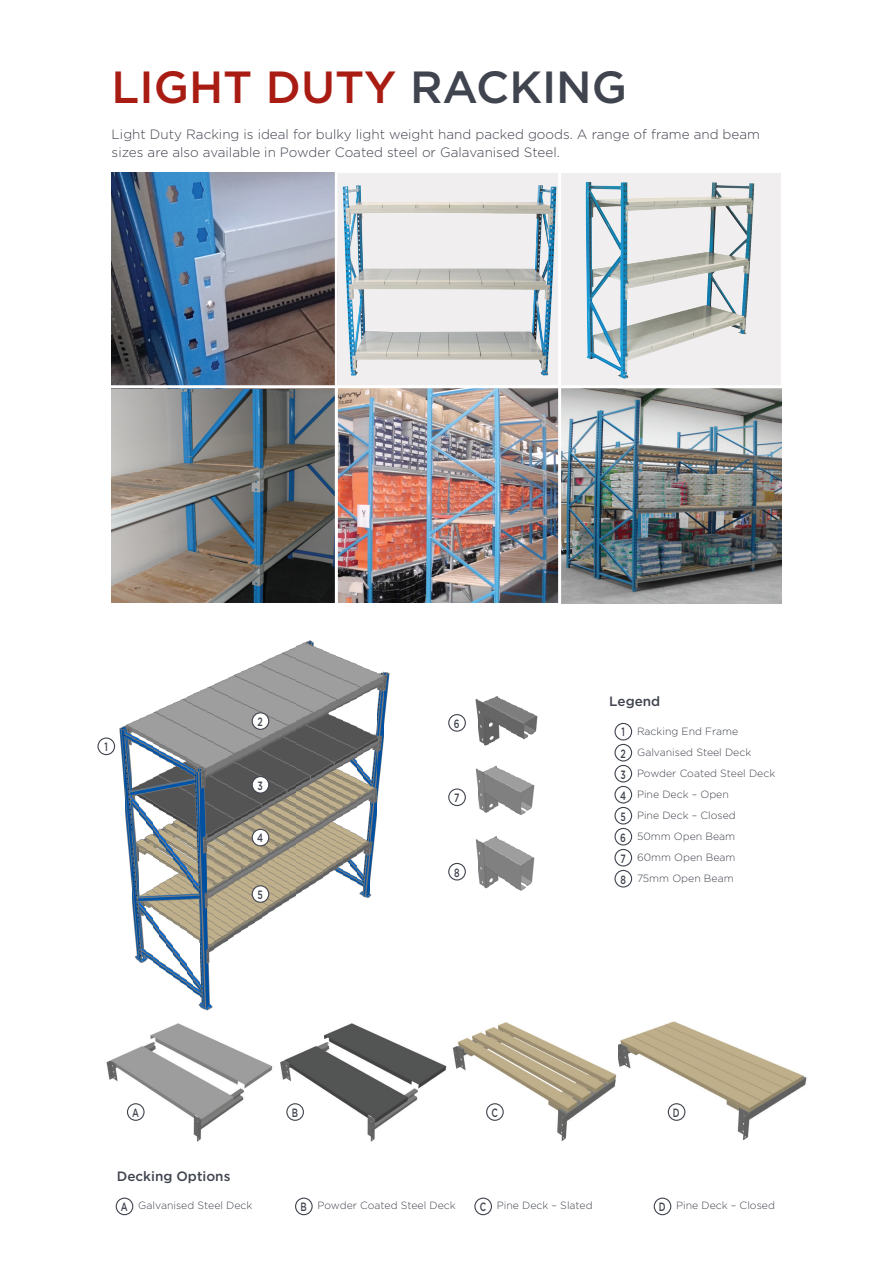
<style>
.page{position:relative;width:893px;height:1263px;background:#fff}
.page>*{position:absolute;margin:0;border:0;box-sizing:border-box;transform-origin:0 0}
.t1{font:500 45px "Gotham";color:#a91c13}
.t2{font:300 13.5px/18px "Gotham";color:#40444e}
.t3{font:500 13.5px "Gotham";color:#40444e}
.t4{font:500 12px "Gotham";color:#40444e;scale:.73 1}
.t5{font:300 10.5px "Gotham";color:#40444e}
.s1{color:#40444e}
</style>
<div class="page">
<img style="left:475px;top:766px;width:60px;height:125px">
<img style="left:449px;top:696px;width:89px;height:50px">
<div style="left:338px;top:173px;width:223px;height:215px;background:#f0eeef"></div>
<img style="left:342px;top:185px;width:214px;height:191px">
<div style="left:560px;top:173px;width:221px;height:215px;background:#f0eeef"></div>
<img style="left:586px;top:182px;width:168px;height:197px">
<img style="left:561px;top:388px;width:220px;height:216px">
<img style="left:338px;top:388px;width:220px;height:214px">
<img style="left:112px;top:388px;width:223px;height:214px">
<img style="left:112px;top:173px;width:223px;height:212px">
<div style="left:614px;top:723px;width:18px;height:17px;border:1px solid #40444e;border-radius:50%"></div>
<div style="left:614px;top:744px;width:18px;height:17px;border:1px solid #40444e;border-radius:50%"></div>
<div style="left:614px;top:765px;width:18px;height:17px;border:1px solid #40444e;border-radius:50%"></div>
<div style="left:614px;top:786px;width:18px;height:17px;border:1px solid #40444e;border-radius:50%"></div>
<div style="left:614px;top:807px;width:18px;height:17px;border:1px solid #40444e;border-radius:50%"></div>
<div style="left:614px;top:828px;width:18px;height:17px;border:1px solid #40444e;border-radius:50%"></div>
<div style="left:614px;top:849px;width:18px;height:17px;border:1px solid #40444e;border-radius:50%"></div>
<div style="left:614px;top:870px;width:18px;height:17px;border:1px solid #40444e;border-radius:50%"></div>
<img style="left:106px;top:640px;width:284px;height:370px">
<hr style="left:98px;top:385px;width:698px;height:3px;background:#fff">
<hr style="left:558px;top:166px;width:3px;height:457px;background:#fff">
<div style="left:252px;top:713px;width:17px;height:16px;background:#fff;border-radius:50%"></div>
<div style="left:252px;top:712px;width:17px;height:18px;border:1px solid #40444e;border-radius:50%"></div>
<div style="left:252px;top:776px;width:17px;height:17px;background:#fff;border-radius:50%"></div>
<div style="left:252px;top:776px;width:17px;height:18px;border:1px solid #40444e;border-radius:50%"></div>
<div style="left:252px;top:829px;width:17px;height:17px;background:#fff;border-radius:50%"></div>
<div style="left:252px;top:829px;width:17px;height:17px;border:1px solid #40444e;border-radius:50%"></div>
<div style="left:252px;top:886px;width:17px;height:16px;background:#fff;border-radius:50%"></div>
<div style="left:252px;top:885px;width:17px;height:18px;border:1px solid #40444e;border-radius:50%"></div>
<img style="left:106px;top:1023px;width:167px;height:119px">
<img style="left:618px;top:1021px;width:189px;height:119px">
<img style="left:280px;top:1023px;width:167px;height:119px">
<img style="left:452px;top:1023px;width:165px;height:117px">
<div style="left:668px;top:1103px;width:17px;height:18px;border:1px solid #40444e;border-radius:50%"></div>
<div style="left:127px;top:1103px;width:18px;height:18px;border:1px solid #40444e;border-radius:50%"></div>
<div style="left:286px;top:1103px;width:18px;height:18px;border:1px solid #40444e;border-radius:50%"></div>
<div style="left:486px;top:1103px;width:18px;height:18px;border:1px solid #40444e;border-radius:50%"></div>
<div style="left:116px;top:1197px;width:17px;height:18px;border:1px solid #40444e;border-radius:50%"></div>
<div style="left:295px;top:1197px;width:18px;height:18px;border:1px solid #40444e;border-radius:50%"></div>
<div style="left:474px;top:1197px;width:18px;height:18px;border:1px solid #40444e;border-radius:50%"></div>
<div style="left:654px;top:1197px;width:17px;height:18px;border:1px solid #40444e;border-radius:50%"></div>
<div style="left:449px;top:715px;width:16px;height:16px;background:#fff;border-radius:50%"></div>
<div style="left:448px;top:714px;width:18px;height:18px;border:1px solid #40444e;border-radius:50%"></div>
<div style="left:448px;top:788px;width:18px;height:18px;border:1px solid #40444e;border-radius:50%"></div>
<div style="left:448px;top:863px;width:18px;height:17px;border:1px solid #40444e;border-radius:50%"></div>
<div style="left:98px;top:738px;width:17px;height:16px;background:#fff;border-radius:50%"></div>
<div style="left:97px;top:737px;width:18px;height:18px;border:1px solid #40444e;border-radius:50%"></div>
<p class="t1" style="left:112px;top:58px;width:517px">LIGHT DUTY <span class="s1">RACKING</span></p>
<p class="t2" style="left:112px;top:125px;width:650px">Light Duty Racking is ideal for bulky light weight hand packed goods. A range of frame and beam sizes are also available in Powder Coated steel or Galavanised Steel.</p>
<p class="t4" style="left:104px;top:739px;width:6px">1</p>
<p class="t4" style="left:258px;top:714px;width:9px">2</p>
<p class="t4" style="left:258px;top:777px;width:9px">3</p>
<p class="t4" style="left:257px;top:830px;width:10px">4</p>
<p class="t4" style="left:258px;top:887px;width:9px">5</p>
<p class="t4" style="left:454px;top:715px;width:9px">6</p>
<p class="t4" style="left:454px;top:790px;width:9px">7</p>
<p class="t4" style="left:454px;top:864px;width:9px">8</p>
<p class="t3" style="left:609px;top:692px;width:53px">Legend</p>
<p class="t4" style="left:621px;top:724px;width:6px">1</p>
<p class="t5" style="left:637px;top:724px;width:103px">Racking End Frame</p>
<p class="t4" style="left:620px;top:745px;width:9px">2</p>
<p class="t5" style="left:637px;top:745px;width:116px">Galvanised Steel Deck</p>
<p class="t4" style="left:620px;top:766px;width:9px">3</p>
<p class="t5" style="left:637px;top:766px;width:140px">Powder Coated Steel Deck</p>
<p class="t4" style="left:620px;top:787px;width:10px">4</p>
<p class="t5" style="left:637px;top:787px;width:93px">Pine Deck – Open</p>
<p class="t4" style="left:620px;top:808px;width:9px">5</p>
<p class="t5" style="left:637px;top:808px;width:100px">Pine Deck – Closed</p>
<p class="t4" style="left:620px;top:829px;width:9px">6</p>
<p class="t5" style="left:637px;top:829px;width:100px">50mm Open Beam</p>
<p class="t4" style="left:620px;top:850px;width:9px">7</p>
<p class="t5" style="left:637px;top:850px;width:100px">60mm Open Beam</p>
<p class="t4" style="left:620px;top:871px;width:9px">8</p>
<p class="t5" style="left:637px;top:871px;width:98px">75mm Open Beam</p>
<p class="t4" style="left:132px;top:1105px;width:11px">A</p>
<p class="t4" style="left:292px;top:1105px;width:10px">B</p>
<p class="t4" style="left:491px;top:1105px;width:10px">C</p>
<p class="t4" style="left:673px;top:1105px;width:11px">D</p>
<p class="t3" style="left:117px;top:1167px;width:115px">Decking Options</p>
<p class="t4" style="left:121px;top:1199px;width:11px">A</p>
<p class="t5" style="left:138px;top:1199px;width:116px">Galvanised Steel Deck</p>
<p class="t4" style="left:300px;top:1199px;width:10px">B</p>
<p class="t5" style="left:318px;top:1199px;width:140px">Powder Coated Steel Deck</p>
<p class="t4" style="left:480px;top:1199px;width:10px">C</p>
<p class="t5" style="left:497px;top:1199px;width:97px">Pine Deck – Slated</p>
<p class="t4" style="left:659px;top:1199px;width:11px">D</p>
<p class="t5" style="left:676px;top:1199px;width:100px">Pine Deck – Closed</p>
</div>
